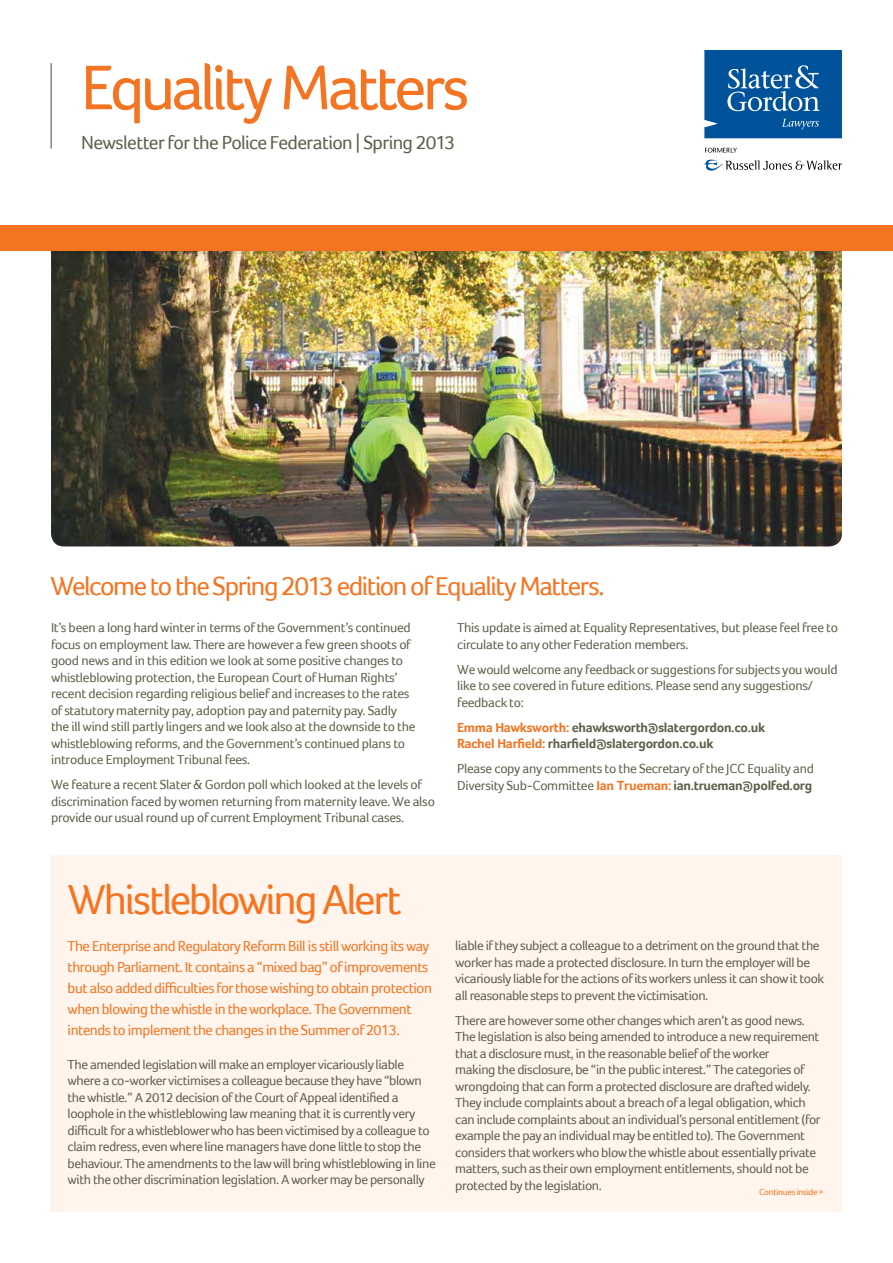
<style>
.page{position:relative;width:893px;height:1263px;background:#fff}
.page>*{position:absolute;margin:0;border:0;box-sizing:border-box;transform-origin:0 0}
.t1{font:64.95px "Foco";letter-spacing:-.06em;color:#f47421}
.t2{font:43.2px "Foco";letter-spacing:-.055em;color:#f47421}
.t3{font:27px "Foco";letter-spacing:-.055em;color:#f47421}
.t4{font:19.5px "Foco";letter-spacing:-.03em;color:#5f604b}
.t5{font:15px/21px "Foco";letter-spacing:-.03em;color:#f47421}
.t6{font:13.5px/16.5px "Foco";letter-spacing:-.03em;color:#5f604b}
.t7{font:700 13.5px/16.5px "Foco";letter-spacing:-.02em;color:#5f604b}
.t8{font:9px "Foco";letter-spacing:-.03em;color:#f47421}
.s1{color:#f47421}
.s2{font-weight:700;color:#f47421}
.s3{font-weight:700}
</style>
<div class="page">
<img style="left:51px;top:254px;width:791px;height:292px">
<img style="left:51px;top:250px;width:791px;height:4px">
<div style="left:0;top:225px;width:893px;height:25px;background:#f47421"></div>
<div style="left:51px;top:855px;width:791px;height:357px;background:#fff5ed"></div>
<hr style="left:51px;top:63px;width:1px;height:86px;background:#5f604b">
<svg style="left:704px;top:50px;width:138px;height:88px;background:#1a64a5"></svg>
<svg style="left:705px;top:148px;width:32px;height:5px"></svg>
<svg style="left:704px;top:159px;width:138px;height:12px"></svg>
<h1 class="t1" style="left:81px;top:50px;width:390px">Equality Matters</h1>
<h3 class="t4" style="left:81px;top:131px;width:376px">Newsletter for the Police Federation | Spring 2013</h3>
<h3 class="t3" style="left:51px;top:570px;width:556px">Welcome to the Spring 2013 edition of Equality Matters.</h3>
<p class="t6" style="left:51px;top:619px;width:366px">It’s been a long hard winter in terms of the Government’s continued focus on employment law. There are however a few green shoots of good news and in this edition we look at some positive changes to whistleblowing protection, the European Court of Human Rights’ recent decision regarding religious belief and increases to the rates of statutory maternity pay, adoption pay and paternity pay. Sadly the ill wind still partly lingers and we look also at the downside to the whistleblowing reforms, and the Government’s continued plans to introduce Employment Tribunal fees.</p>
<p class="t6" style="left:51px;top:776px;width:385px">We feature a recent Slater &amp; Gordon poll which looked at the levels of discrimination faced by women returning from maternity leave. We also provide our usual round up of current Employment Tribunal cases.</p>
<p class="t6" style="left:457px;top:619px;width:382px">This update is aimed at Equality Representatives, but please feel free to circulate to any other Federation members.</p>
<p class="t6" style="left:457px;top:661px;width:382px">We would welcome any feedback or suggestions for subjects you would like to see covered in future editions. Please send any suggestions/ feedback to:</p>
<p class="t7" style="left:457px;top:718px;width:310px"><span class="s1">Emma Hawksworth:</span> ehawksworth@slatergordon.co.uk<br><span class="s1">Rachel Harfield:</span> rharfield@slatergordon.co.uk</p>
<p class="t6" style="left:457px;top:760px;width:358px">Please copy any comments to the Secretary of the JCC Equality and<br>Diversity Sub-Committee <span class="s2">Ian Trueman:</span> <span class="s3">ian.trueman@polfed.org</span></p>
<h2 class="t2" style="left:68px;top:875px;width:335px">Whistleblowing Alert</h2>
<p class="t5" style="left:68px;top:935px;width:366px">The Enterprise and Regulatory Reform Bill is still working its way through Parliament. It contains a “mixed bag” of improvements but also added difficulties for those wishing to obtain protection when blowing the whistle in the workplace. The Government intends to implement the changes in the Summer of 2013.</p>
<p class="t6" style="left:68px;top:1056px;width:370px">The amended legislation will make an employer vicariously liable where a co-worker victimises a colleague because they have “blown the whistle.” A 2012 decision of the Court of Appeal identified a loophole in the whistleblowing law meaning that it is currently very difficult for a whistleblower who has been victimised by a colleague to claim redress, even where line managers have done little to stop the behaviour. The amendments to the law will bring whistleblowing in line with the other discrimination legislation. A worker may be personally</p>
<p class="t6" style="left:455px;top:937px;width:370px">liable if they subject a colleague to a detriment on the ground that the worker has made a protected disclosure. In turn the employer will be vicariously liable for the actions of its workers unless it can show it took all reasonable steps to prevent the victimisation.</p>
<p class="t6" style="left:455px;top:1012px;width:367px">There are however some other changes which aren’t as good news.<br>The legislation is also being amended to introduce a new requirement that a disclosure must, in the reasonable belief of the worker<br>making the disclosure, be “in the public interest.” The categories of wrongdoing that can form a protected disclosure are drafted widely.<br>They include complaints about a breach of a legal obligation, which can include complaints about an individual’s personal entitlement (for example the pay an individual may be entitled to). The Government considers that workers who blow the whistle about essentially private matters, such as their own employment entitlements, should not be protected by the legislation.</p>
<p class="t8" style="left:759px;top:1187px;width:66px">Continues inside &gt;</p>
</div>
